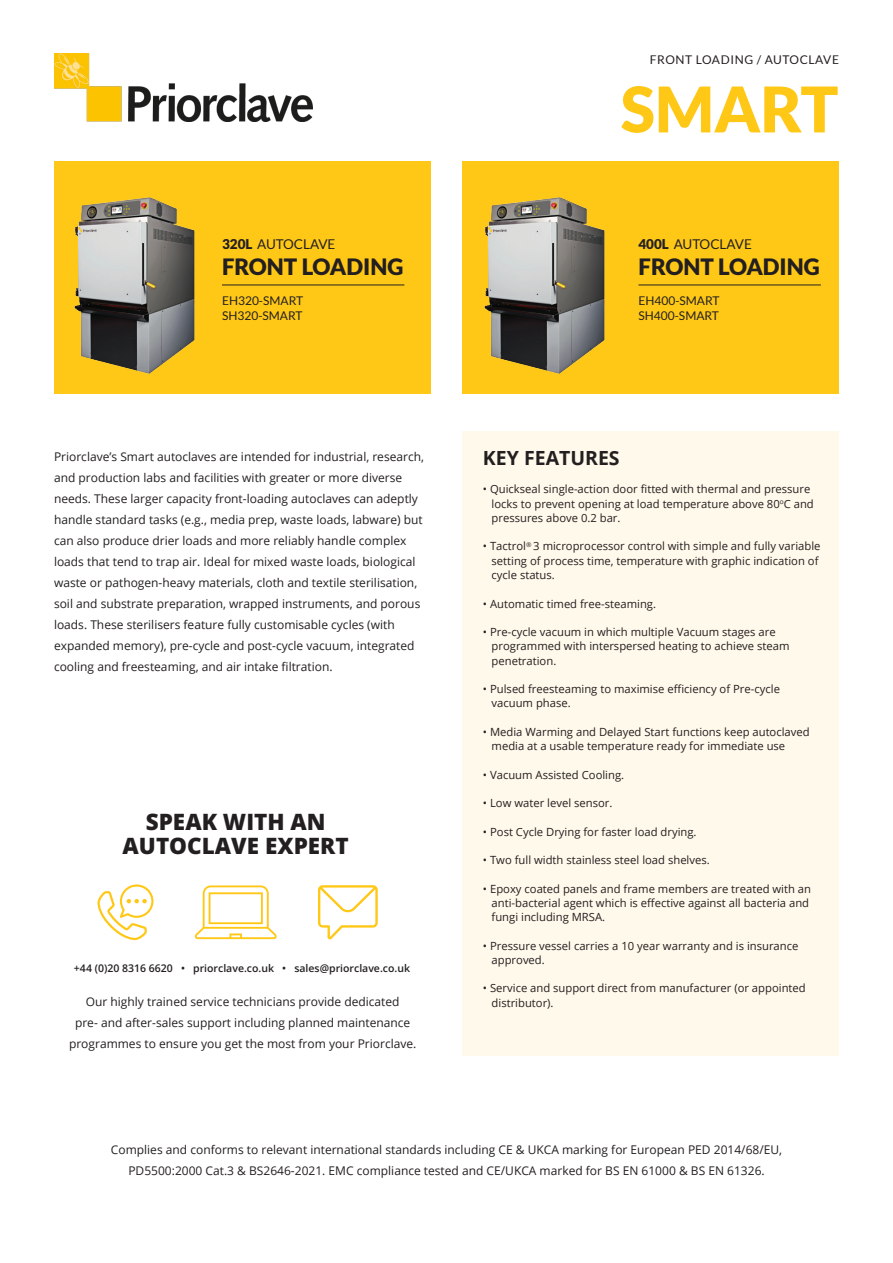
<style>
.page{position:relative;width:893px;height:1263px;background:#fff}
.page>*{position:absolute;margin:0;border:0;box-sizing:border-box;transform-origin:0 0}
.t1{font:900 63px "Lato";color:#ffc817}
.t2{font:800 22.5px/24px "Open Sans";color:#231f20;text-align:center}
.t3{font:900 22.5px "Lato";color:#231f20}
.t4{font:700 19.5px "Open Sans";color:#231f20}
.t5{font:13.5px "Lato";color:#231f20}
.t6{font:12px/21px "Open Sans";color:#231f20;text-align:center}
.t7{font:12px "Lato";color:#231f20}
.t8{font:12px "Lato";letter-spacing:.05em;color:#231f20}
.Key_Features_Body_Bu{font:11.25px/14.2px "Open Sans";color:#231f20}
.t9{font:600 10.5px "Open Sans";color:#231f20}
.s1{font-weight:900}
</style>
<div class="page">
<div style="left:54px;top:162px;width:376px;height:232px;background:#ffc817"></div>
<div style="left:463px;top:162px;width:376px;height:232px;background:#ffc817"></div>
<div style="left:463px;top:432px;width:376px;height:624px;background:#fff9eb"></div>
<svg style="left:195px;top:885px;width:82px;height:54px"></svg>
<svg style="left:97px;top:884px;width:56px;height:56px"></svg>
<svg style="left:318px;top:885px;width:60px;height:54px"></svg>
<img style="left:74px;top:197px;width:121px;height:177px">
<img style="left:484px;top:197px;width:121px;height:177px">
<img style="left:54px;top:54px;width:258px;height:67px">
<hr style="left:222px;top:285px;width:182px;height:1px;background:#231f20">
<hr style="left:638px;top:285px;width:183px;height:1px;background:#231f20">
<p class="t8" style="left:650px;top:53px;width:191px">FRONT LOADING / AUTOCLAVE</p>
<p class="t5" style="left:222px;top:237px;width:115px"><span class="s1">320L</span> AUTOCLAVE</p>
<p class="t3" style="left:222px;top:253px;width:183px">FRONT LOADING</p>
<p class="t7" style="left:222px;top:294px;width:83px">EH320-SMART</p>
<p class="t7" style="left:222px;top:309px;width:82px">SH320-SMART</p>
<h1 class="t1" style="left:621px;top:72px;width:219px">SMART</h1>
<p class="t5" style="left:638px;top:237px;width:115px"><span class="s1">400L</span> AUTOCLAVE</p>
<p class="t3" style="left:638px;top:253px;width:183px">FRONT LOADING</p>
<p class="t7" style="left:638px;top:294px;width:83px">EH400-SMART</p>
<p class="t7" style="left:638px;top:309px;width:82px">SH400-SMART</p>
<p class="t6" style="left:54px;top:446px;width:372px;text-align:left">Priorclave’s Smart autoclaves are intended for industrial, research, and production labs and facilities with greater or more diverse needs. These larger capacity front-loading autoclaves can adeptly handle standard tasks (e.g., media prep, waste loads, labware) but can also produce drier loads and more reliably handle complex loads that tend to trap air. Ideal for mixed waste loads, biological waste or pathogen-heavy materials, cloth and textile sterilisation, soil and substrate preparation, wrapped instruments, and porous loads. These sterilisers feature fully customisable cycles (with expanded memory), pre-cycle and post-cycle vacuum, integrated cooling and freesteaming, and air intake filtration.</p>
<p class="t4" style="left:483px;top:444px;width:138px">KEY FEATURES</p>
<p class="Key_Features_Body_Bu" style="left:483px;top:482px;width:329px">• Quickseal single-action door fitted with thermal and pressure</p>
<p class="Key_Features_Body_Bu" style="left:492px;top:496px;width:324px">locks to prevent opening at load temperature above 80<sup>o</sup>C and pressures above 0.2 bar.</p>
<p class="Key_Features_Body_Bu" style="left:483px;top:539px;width:339px">• Tactrol<sup>®</sup> 3 microprocessor control with simple and fully variable</p>
<p class="Key_Features_Body_Bu" style="left:492px;top:553px;width:328px">setting of process time, temperature with graphic indication of cycle status.</p>
<p class="Key_Features_Body_Bu" style="left:483px;top:596px;width:175px">• Automatic timed free-steaming.</p>
<p class="Key_Features_Body_Bu" style="left:483px;top:624px;width:294px">• Pre-cycle vacuum in which multiple Vacuum stages are</p>
<p class="Key_Features_Body_Bu" style="left:492px;top:639px;width:299px">programmed with interspersed heating to achieve steam penetration.</p>
<p class="Key_Features_Body_Bu" style="left:483px;top:681px;width:299px">• Pulsed freesteaming to maximise efficiency of Pre-cycle</p>
<p class="Key_Features_Body_Bu" style="left:492px;top:696px;width:81px">vacuum phase.</p>
<p class="Key_Features_Body_Bu" style="left:483px;top:724px;width:328px">• Media Warming and Delayed Start functions keep autoclaved</p>
<p class="Key_Features_Body_Bu" style="left:492px;top:738px;width:295px">media at a usable temperature ready for immediate use</p>
<p class="Key_Features_Body_Bu" style="left:483px;top:767px;width:143px">• Vacuum Assisted Cooling.</p>
<p class="Key_Features_Body_Bu" style="left:483px;top:795px;width:131px">• Low water level sensor.</p>
<p class="Key_Features_Body_Bu" style="left:483px;top:824px;width:215px">• Post Cycle Drying for faster load drying.</p>
<p class="Key_Features_Body_Bu" style="left:483px;top:852px;width:228px">• Two full width stainless steel load shelves.</p>
<p class="Key_Features_Body_Bu" style="left:483px;top:881px;width:330px">• Epoxy coated panels and frame members are treated with an</p>
<p class="Key_Features_Body_Bu" style="left:492px;top:895px;width:319px">anti-bacterial agent which is effective against all bacteria and fungi including MRSA.</p>
<p class="Key_Features_Body_Bu" style="left:483px;top:938px;width:317px">• Pressure vessel carries a 10 year warranty and is insurance</p>
<p class="Key_Features_Body_Bu" style="left:492px;top:952px;width:55px">approved.</p>
<p class="Key_Features_Body_Bu" style="left:483px;top:981px;width:324px">• Service and support direct from manufacturer (or appointed</p>
<p class="Key_Features_Body_Bu" style="left:492px;top:995px;width:63px">distributor).</p>
<h2 class="t2" style="left:123px;top:809px;width:228px">SPEAK WITH AN<br>AUTOCLAVE EXPERT</h2>
<p class="t9" style="left:74px;top:961px;width:338px">+44 (0)20 8316 6620 • priorclave.co.uk • sales@priorclave.co.uk</p>
<p class="t6" style="left:69px;top:990px;width:349px">Our highly trained service technicians provide dedicated<br>pre- and after-sales support including planned maintenance programmes to ensure you get the most from your Priorclave.</p>
<p class="t6" style="left:111px;top:1138px;width:673px">Complies and conforms to relevant international standards including CE &amp; UKCA marking for European PED 2014/68/EU,<br>PD5500:2000 Cat.3 &amp; BS2646-2021. EMC compliance tested and CE/UKCA marked for BS EN 61000 &amp; BS EN 61326.</p>
</div>
